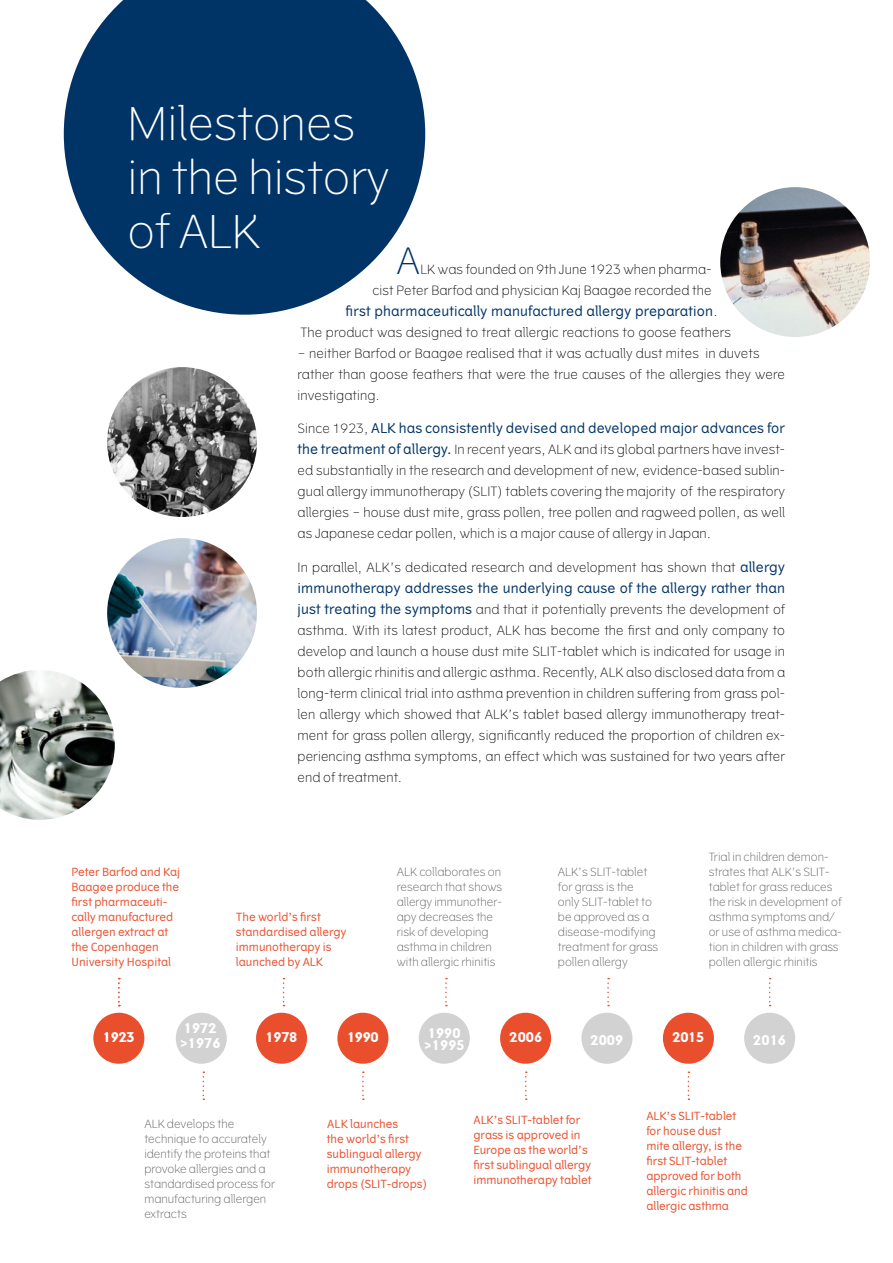
<style>
.page{position:relative;width:893px;height:1263px;background:#fff}
.page>*{position:absolute;margin:0;border:0;box-sizing:border-box;transform-origin:0 0}
.t1{font:300 45px/54px "Vertigo";color:#fff}
.t2{font:300 36px "Vertigo";color:#003466}
.t3{font:13.5px "Vertigo";letter-spacing:.01em;color:#003466}
.t4{font:700 13.5px/15px "Vertigo";color:#fff;text-align:center}
.t5{font:300 12.75px/21px "Vertigo";letter-spacing:.01em;color:#000;text-align:justify}
.t6{font:300 11.25px/15px "Vertigo";color:#575756}
.t7{font:11.25px/15px "Vertigo";color:#e94f2d}
.s1{font-weight:300;font-size:12.75px;color:#000}
.s2{font-weight:400;font-size:13.5px;color:#003466}
</style>
<div class="page">
<svg style="left:64px;top:0;width:361px;height:315px;fill:#003466"></svg>
<img style="left:720px;top:187px;width:150px;height:150px;border-radius:75px">
<img style="left:107px;top:367px;width:150px;height:150px;border-radius:75px">
<img style="left:107px;top:538px;width:150px;height:150px;border-radius:75px">
<img style="left:0;top:670px;width:115px;height:150px">
<div style="left:93px;top:1013px;width:51px;height:51px;background:#e94f2d;border-radius:50%"></div>
<div style="left:176px;top:1013px;width:51px;height:51px;background:#d2d2d2;border-radius:50%"></div>
<div style="left:256px;top:1013px;width:51px;height:51px;background:#e94f2d;border-radius:50%"></div>
<div style="left:337px;top:1013px;width:51px;height:51px;background:#e94f2d;border-radius:50%"></div>
<div style="left:419px;top:1013px;width:51px;height:51px;background:#d2d2d2;border-radius:50%"></div>
<div style="left:500px;top:1013px;width:51px;height:51px;background:#e94f2d;border-radius:50%"></div>
<div style="left:581px;top:1013px;width:51px;height:51px;background:#d2d2d2;border-radius:50%"></div>
<div style="left:663px;top:1013px;width:51px;height:51px;background:#e94f2d;border-radius:50%"></div>
<div style="left:744px;top:1013px;width:51px;height:51px;background:#d2d2d2;border-radius:50%"></div>
<svg style="left:118px;top:978px;width:2px;height:28px"></svg>
<svg style="left:203px;top:1071px;width:1px;height:29px"></svg>
<svg style="left:283px;top:978px;width:2px;height:28px"></svg>
<svg style="left:445px;top:978px;width:2px;height:28px"></svg>
<svg style="left:769px;top:978px;width:2px;height:28px"></svg>
<svg style="left:362px;top:1071px;width:2px;height:29px"></svg>
<svg style="left:525px;top:1071px;width:2px;height:29px"></svg>
<svg style="left:607px;top:978px;width:2px;height:28px"></svg>
<svg style="left:688px;top:1071px;width:1px;height:29px"></svg>
<h1 class="t1" style="left:128px;top:97px;width:264px">Milestones in the history of ALK</h1>
<h2 class="t2" style="left:397px;top:239px;width:25px">A</h2>
<p class="t5" style="left:373px;top:259px;width:341px;text-align:right">LK was founded on 9th June 1923 when pharma-<br>cist Peter Barfod and physician Kaj Baagøe recorded the</p>
<p class="t3" style="left:346px;top:303px;width:373px">first pharmaceutically manufactured allergy preparation<span class="s1">.</span></p>
<p class="t5" style="left:301px;top:322px;width:432px">The product was designed to treat allergic reactions to goose feathers</p>
<p class="t5" style="left:298px;top:343px;width:489px;text-align:left">– neither Barfod or Baagøe realised that it was actually dust mites in duvets rather than goose feathers that were the true causes of the allergies they were investigating.</p>
<p class="t3" style="left:298px;top:421px;width:489px"><span class="s1">Since 1923,</span> ALK has consistently devised and developed major advances for</p>
<p class="t5" style="left:298px;top:439px;width:489px"><span class="s2">the treatment of allergy.</span> In recent years, ALK and its global partners have invest&shy;ed substantially in the research and development of new, evidence-based sublin&shy;gual allergy immunotherapy (SLIT) tablets covering the majority of the respiratory allergies – house dust mite, grass pollen, tree pollen and ragweed pollen, as well as Japanese cedar pollen, which is a major cause of allergy in Japan.</p>
<p class="t5" style="left:298px;top:557px;width:489px">In parallel, ALK’s dedicated research and development has shown that <span class="s2">allergy</span></p>
<p class="t3" style="left:298px;top:580px;width:489px">immunotherapy addresses the underlying cause of the allergy rather than</p>
<p class="t5" style="left:298px;top:599px;width:489px"><span class="s2">just treating the symptoms</span> and that it potentially prevents the development of asthma. With its latest product, ALK has become the first and only company to develop and launch a house dust mite SLIT-tablet which is indicated for usage in both allergic rhinitis and allergic asthma. Recently, ALK also disclosed data from a long-term clinical trial into asthma prevention in children suffering from grass pol&shy;len allergy which showed that ALK’s tablet based allergy immunotherapy treat&shy;ment for grass pollen allergy, significantly reduced the proportion of children ex&shy;periencing asthma symptoms, an effect which was sustained for two years after end of treatment.</p>
<p class="t7" style="left:72px;top:865px;width:110px">Peter Barfod and Kaj<br>Baagøe produce the first pharmaceuti&shy;cally manufactured allergen extract at the Copenhagen<br>University Hospital</p>
<p class="t7" style="left:236px;top:910px;width:112px">The world’s first standardised allergy immunotherapy is launched by ALK</p>
<p class="t6" style="left:397px;top:865px;width:107px">ALK collaborates on research that shows allergy immunother&shy;apy decreases the risk of developing asthma in children with allergic rhinitis</p>
<p class="t6" style="left:558px;top:865px;width:102px">ALK’s SLIT-tablet for grass is the<br>only SLIT-tablet to be approved as a disease-modifying treatment for grass pollen allergy</p>
<p class="t6" style="left:709px;top:850px;width:135px">Trial in children demon&shy;strates that ALK’s SLIT&shy;tablet for grass reduces the risk in development of asthma symptoms and/ or use of asthma medica&shy;tion in children with grass pollen allergic rhinitis</p>
<p class="t4" style="left:103px;top:1029px;width:33px">1923</p>
<p class="t4" style="left:180px;top:1020px;width:43px">1972 &gt;1976</p>
<p class="t4" style="left:266px;top:1029px;width:33px">1978</p>
<p class="t4" style="left:347px;top:1029px;width:33px">1990</p>
<p class="t4" style="left:424px;top:1027px;width:43px;line-height:12px">1990 &gt;1995</p>
<p class="t4" style="left:510px;top:1029px;width:34px">2006</p>
<p class="t4" style="left:591px;top:1033px;width:34px">2009</p>
<p class="t4" style="left:672px;top:1029px;width:33px">2015</p>
<p class="t4" style="left:753px;top:1033px;width:34px">2016</p>
<p class="t6" style="left:144px;top:1116px;width:132px">ALK develops the technique to accurately identify the proteins that provoke allergies and a standardised process for manufacturing allergen extracts</p>
<p class="t7" style="left:327px;top:1116px;width:102px">ALK launches<br>the world’s first sublingual allergy immunotherapy drops (SLIT-drops)</p>
<p class="t7" style="left:473px;top:1112px;width:120px">ALK’s SLIT-tablet for grass is approved in<br>Europe as the world’s first sublingual allergy immunotherapy tablet</p>
<p class="t7" style="left:646px;top:1108px;width:103px">ALK’s SLIT-tablet for house dust<br>mite allergy, is the first SLIT-tablet approved for both allergic rhinitis and allergic asthma</p>
</div>
